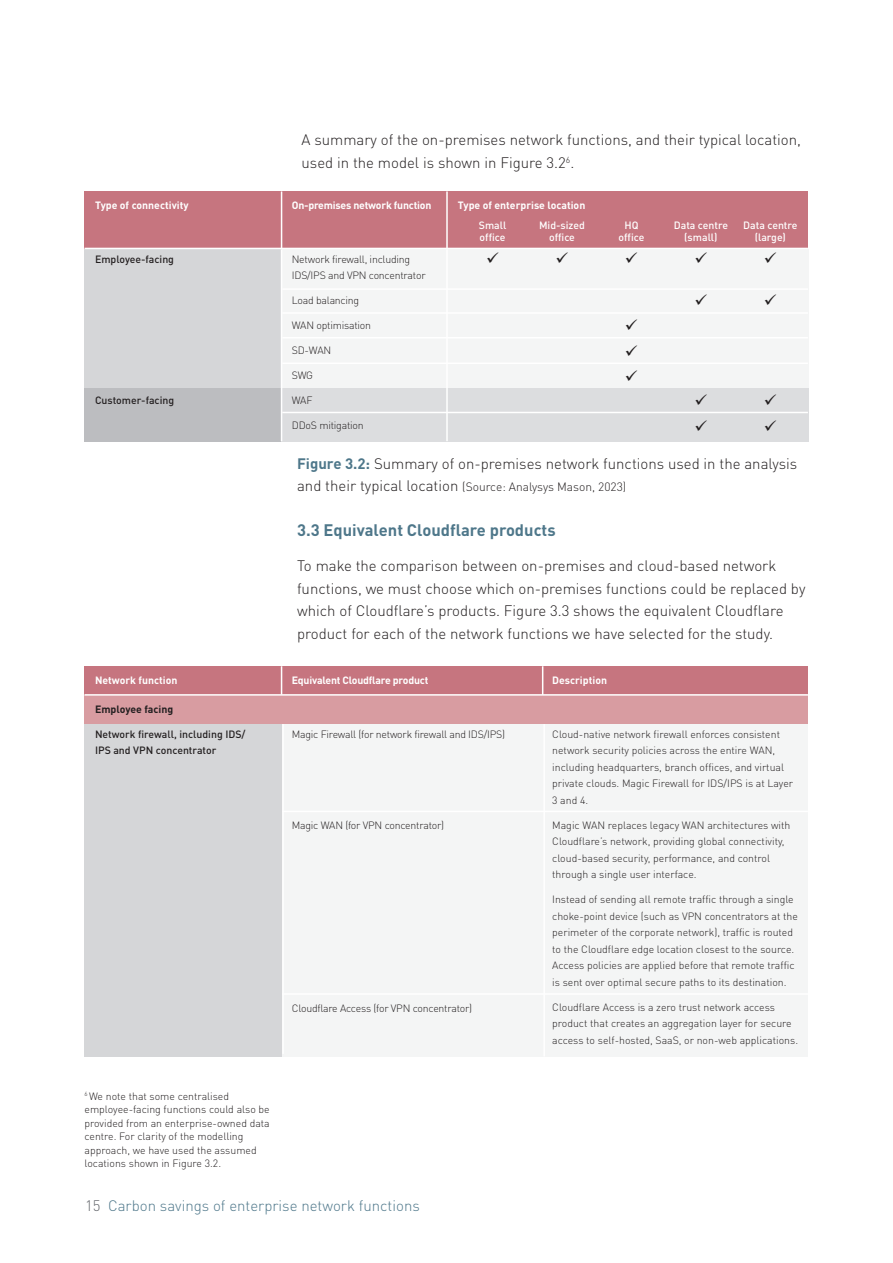
<style>
.page{position:relative;width:893px;height:1263px;background:#fff}
.page>*{position:absolute;margin:0;border:0;box-sizing:border-box;transform-origin:0 0}
.t1{font:700 16.5px "DINOT";color:#4e778a}
.t2{font:16.5px/25.5px "Wingdings";color:#231f20;text-align:justify}
.t3{font:300 15px/22.5px "DINOT";color:#231f20}
.t4{font:300 15px "DINOT";color:#4e778a}
.t5{font:300 12px "DINOT";color:#231f20}
.t6{font:300 10.5px/16.5px "DINOT";color:#231f20}
.t7{font:300 10.5px/16.5px "DINOT";letter-spacing:-.02em;color:#231f20}
.t8{font:700 10.5px "DINOT";letter-spacing:-.005em;color:#fff}
.t9{font:500 10.5px/16.5px "DINOT";color:#231f20}
.t10{font:500 10.5px/12px "DINOT";color:#fff;text-align:center}
.t11{font:700 10.5px "DINOT";color:#231f20}
.s1{font-weight:700;color:#4e778a}
.s2{font-size:15px}
.s3{color:#62656a}
</style>
<div class="page">
<div style="left:281px;top:249px;width:527px;height:192px;background:#f4f5f5"></div>
<div style="left:84px;top:249px;width:198px;height:192px;background:#d5d6d8"></div>
<div style="left:84px;top:191px;width:724px;height:58px;background:#c6757f"></div>
<hr style="left:84px;top:248px;width:724px;height:1px;background:#fff">
<hr style="left:282px;top:288px;width:526px;height:2px;background:#fff">
<hr style="left:282px;top:312px;width:526px;height:2px;background:#fff">
<hr style="left:282px;top:337px;width:526px;height:1px;background:#fff">
<hr style="left:282px;top:362px;width:526px;height:2px;background:#fff">
<hr style="left:281px;top:191px;width:1px;height:57px;background:#fff">
<hr style="left:446px;top:191px;width:2px;height:57px;background:#fff">
<div style="left:84px;top:388px;width:198px;height:53px;background:#bcbdc0"></div>
<div style="left:281px;top:388px;width:527px;height:53px;background:#dcdddf"></div>
<hr style="left:282px;top:412px;width:526px;height:1px;background:#fff">
<hr style="left:281px;top:249px;width:1px;height:192px;background:#fff">
<hr style="left:446px;top:249px;width:2px;height:192px;background:#fff">
<div style="left:281px;top:724px;width:527px;height:332px;background:#f4f5f5"></div>
<div style="left:84px;top:724px;width:198px;height:332px;background:#d5d6d8"></div>
<hr style="left:282px;top:724px;width:2px;height:330px;background:#fff">
<hr style="left:543px;top:724px;width:2px;height:332px;background:#fff">
<hr style="left:282px;top:811px;width:526px;height:1px;background:#fff">
<hr style="left:282px;top:993px;width:526px;height:2px;background:#fff">
<svg style="left:84px;top:666px;width:724px;height:58px;background:#d08b93"></svg>
<p class="t8" style="left:95px;top:199px;width:95px">Type of connectivity</p>
<p class="t9" style="left:95px;top:250px;width:81px">Employee-facing</p>
<p class="t9" style="left:95px;top:392px;width:81px">Customer-facing</p>
<p class="t8" style="left:95px;top:673px;width:84px">Network function</p>
<p class="t11" style="left:95px;top:702px;width:80px">Employee facing</p>
<p class="t9" style="left:95px;top:725px;width:152px">Network firewall, including IDS/<br>IPS and VPN concentrator</p>
<p class="t6" style="left:85px;top:1089px;width:187px;line-height:13.5px"><sup>6</sup> We note that some centralised employee-facing functions could also be provided from an enterprise-owned data centre. For clarity of the modelling approach, we have used the assumed locations shown in Figure 3.2.</p>
<h2 class="t3" style="left:302px;top:129px;width:501px">A summary of the on-premises network functions, and their typical location, used in the model is shown in Figure 3.2<sup>6</sup>.</h2>
<p class="t8" style="left:292px;top:199px;width:141px">On-premises network function</p>
<p class="t7" style="left:292px;top:251px;width:135px">Network firewall, including<br>IDS/IPS and VPN concentrator</p>
<p class="t7" style="left:292px;top:292px;width:69px">Load balancing</p>
<p class="t7" style="left:292px;top:317px;width:81px">WAN optimisation</p>
<p class="t6" style="left:292px;top:342px;width:41px">SD-WAN</p>
<p class="t6" style="left:292px;top:367px;width:23px">SWG</p>
<p class="t6" style="left:292px;top:392px;width:22px">WAF</p>
<p class="t7" style="left:292px;top:417px;width:73px">DDoS mitigation</p>
<p class="t8" style="left:458px;top:199px;width:129px">Type of enterprise location</p>
<p class="t10" style="left:479px;top:219px;width:29px;text-align:left">Small office</p>
<p class="t10" style="left:539px;top:219px;width:47px">Mid-sized office</p>
<p class="t10" style="left:618px;top:219px;width:27px">HQ office</p>
<h1 class="t2" style="left:625px;top:314px;width:14px">✓ ✓ ✓</h1>
<p class="t10" style="left:674px;top:219px;width:56px">Data centre (small)</p>
<p class="t10" style="left:743px;top:219px;width:56px">Data centre (large)</p>
<h2 class="t3" style="left:297px;top:452px;width:502px"><span class="s1">Figure 3.2:</span> Summary of on-premises network functions used in the analysis</h2>
<p class="t5" style="left:297px;top:480px;width:331px"><span class="s2">and their typical location</span> (Source: Analysys Mason, 2023)</p>
<h1 class="t1" style="left:297px;top:519px;width:260px">3.3 Equivalent Cloudflare products</h1>
<p class="t3" style="left:297px;top:554px;width:510px">To make the comparison between on-premises and cloud-based network functions, we must choose which on-premises functions could be replaced by which of Cloudflare’s products. Figure 3.3 shows the equivalent Cloudflare product for each of the network functions we have selected for the study.</p>
<p class="t8" style="left:292px;top:673px;width:138px">Equivalent Cloudflare product</p>
<p class="t7" style="left:292px;top:725px;width:215px">Magic Firewall (for network firewall and IDS/IPS)</p>
<p class="t7" style="left:292px;top:817px;width:154px">Magic WAN (for VPN concentrator)</p>
<p class="t7" style="left:292px;top:1000px;width:182px">Cloudflare Access (for VPN concentrator)</p>
<p class="t8" style="left:552px;top:673px;width:56px">Description</p>
<p class="t6" style="left:552px;top:725px;width:242px">Cloud-native network firewall enforces consistent network security policies across the entire WAN, including headquarters, branch offices, and virtual private clouds. Magic Firewall for IDS/IPS is at Layer 3 and 4.</p>
<p class="t6" style="left:552px;top:816px;width:240px">Magic WAN replaces legacy WAN architectures with Cloudflare’s network, providing global connectivity, cloud-based security, performance, and control through a single user interface.</p>
<p class="t6" style="left:552px;top:891px;width:247px">Instead of sending all remote traffic through a single choke-point device (such as VPN concentrators at the perimeter of the corporate network), traffic is routed to the Cloudflare edge location closest to the source.<br>Access policies are applied before that remote traffic is sent over optimal secure paths to its destination.</p>
<p class="t6" style="left:552px;top:998px;width:247px">Cloudflare Access is a zero trust network access product that creates an aggregation layer for secure access to self-hosted, SaaS, or non-web applications.</p>
<h2 class="t4" style="left:85px;top:1196px;width:336px"><span class="s3">15</span> Carbon savings of enterprise network functions</h2>
</div>
